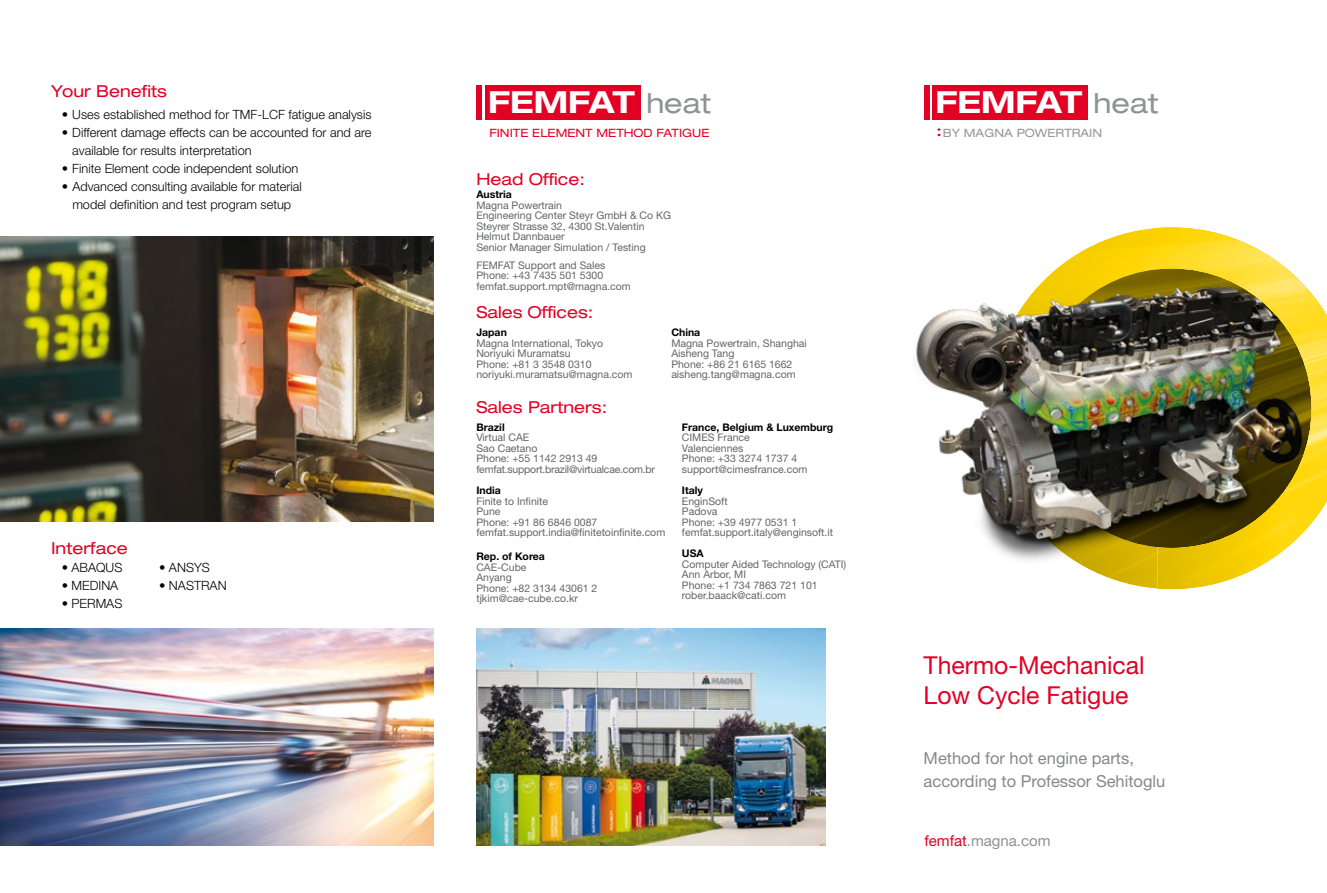
<style>
.page{position:relative;width:1327px;height:893px;background:#fff}
.page>*{position:absolute;margin:0;border:0;box-sizing:border-box;transform-origin:0 0}
.t1{font:700 expanded 30.45px "Helvetica Neue LT Pro";color:#fff}
.t2{font:24.75px/29.7px "Helvetica Neue LT Pro";color:#e20025}
.t3{font:expanded 16.5px "Helvetica Neue LT Pro";color:#e20025}
.t4{font:16.5px/22.5px "Helvetica Neue LT Pro";color:#87888a}
.t5{font:15px "Helvetica Neue LT Pro";color:#8f9193}
.t6{font:300 12.75px/18px "Helvetica Neue LT Pro";color:#000}
.t7{font:expanded 11.55px "Helvetica Neue LT Pro";color:#e20025}
.t8{font:expanded 11.55px "Helvetica Neue LT Pro";color:#989797}
.t9{font:10.5px/10.5px "Helvetica Neue LT Pro";color:#646567}
.t10{font:10.5px/10.5px "Helvetica Neue LT Pro";letter-spacing:-.02em;color:#646567}
.t11{font:700 10.5px "Helvetica Neue LT Pro";color:#000}
.s1{font-weight:400;font-size:27.6px;color:#8f9193}
.s2{color:#e20025}
</style>
<div class="page">
<img style="left:0;top:629px;width:434px;height:216px">
<svg style="left:937px;top:128px;width:3px;height:8px"></svg>
<img style="left:0;top:236px;width:434px;height:285px">
<div style="left:485px;top:85px;width:155px;height:35px;background:#e20025"></div>
<div style="left:476px;top:85px;width:6px;height:35px;background:#e20025"></div>
<div style="left:932px;top:85px;width:155px;height:35px;background:#e20025"></div>
<div style="left:923px;top:85px;width:6px;height:35px;background:#e20025"></div>
<img style="left:1083px;top:228px;width:74px;height:361px">
<img style="left:914px;top:239px;width:243px;height:327px">
<img style="left:1157px;top:227px;width:170px;height:362px">
<img style="left:476px;top:629px;width:349px;height:216px">
<h3 class="t3" style="left:51px;top:81px;width:117px">Your Benefits</h3>
<p class="t6" style="left:62px;top:106px;width:311px">• Uses established method for TMF-LCF fatigue analysis</p>
<p class="t6" style="left:72px;top:124px;width:301px;text-indent:-11px">• Different damage effects can be accounted for and are available for results interpretation</p>
<p class="t6" style="left:62px;top:160px;width:238px">• Finite Element code independent solution</p>
<p class="t6" style="left:62px;top:178px;width:242px;text-align:center">• Advanced consulting available for material model definition and test program setup</p>
<h3 class="t3" style="left:51px;top:538px;width:78px">Interface</h3>
<p class="t6" style="left:62px;top:559px;width:62px">• ABAQUS</p>
<p class="t6" style="left:159px;top:559px;width:52px">• ANSYS</p>
<p class="t6" style="left:62px;top:577px;width:58px">• MEDINA</p>
<p class="t6" style="left:159px;top:577px;width:69px">• NASTRAN</p>
<p class="t6" style="left:62px;top:595px;width:62px">• PERMAS</p>
<h1 class="t1" style="left:488px;top:82px;width:224px">FEMFAT <span class="s1">heat</span></h1>
<p class="t7" style="left:489px;top:125px;width:222px">FINITE ELEMENT METHOD FATIGUE</p>
<h3 class="t3" style="left:476px;top:168px;width:110px">Head Office:</h3>
<p class="t11" style="left:476px;top:188px;width:37px">Austria</p>
<p class="t9" style="left:476px;top:200px;width:196px">Magna Powertrain<br>Engineering Center Steyr GmbH &amp; Co KG<br>Steyrer Strasse 32, 4300 St.Valentin<br>Helmut Dannbauer<br>Senior Manager Simulation / Testing</p>
<p class="t9" style="left:476px;top:260px;width:156px">FEMFAT Support and Sales<br>Phone: +43 7435 501 5300 femfat.support.mpt@magna.com</p>
<h3 class="t3" style="left:476px;top:302px;width:118px">Sales Offices:</h3>
<p class="t11" style="left:476px;top:326px;width:32px">Japan</p>
<p class="t9" style="left:476px;top:338px;width:158px">Magna International, Tokyo<br>Noriyuki Muramatsu<br>Phone: +81 3 3548 0310 noriyuki.muramatsu@magna.com</p>
<p class="t11" style="left:671px;top:326px;width:30px">China</p>
<p class="t9" style="left:671px;top:338px;width:137px">Magna Powertrain, Shanghai<br>Aisheng Tang<br>Phone: +86 21 6165 1662 aisheng.tang@magna.com</p>
<h3 class="t3" style="left:476px;top:397px;width:132px">Sales Partners:</h3>
<p class="t11" style="left:476px;top:421px;width:30px">Brazil</p>
<p class="t10" style="left:476px;top:432px;width:180px">Virtual CAE<br>Sao Caetano<br>Phone: +55 1142 2913 49 femfat.support.brazil@virtualcae.com.br</p>
<p class="t11" style="left:476px;top:484px;width:26px">India</p>
<p class="t9" style="left:476px;top:495px;width:190px">Finite to Infinite<br>Pune<br>Phone: +91 86 6846 0087 femfat.support.india@finitetoinfinite.com</p>
<p class="t11" style="left:476px;top:550px;width:70px">Rep. of Korea</p>
<p class="t9" style="left:476px;top:561px;width:123px">CAE-Cube<br>Anyang<br>Phone: +82 3134 43061 2 tjkim@cae-cube.co.kr</p>
<p class="t11" style="left:682px;top:421px;width:153px">France, Belgium &amp; Luxemburg</p>
<p class="t9" style="left:682px;top:432px;width:127px">CIMES France<br>Valenciennes<br>Phone: +33 3274 1737 4 support@cimesfrance.com</p>
<p class="t11" style="left:682px;top:484px;width:22px">Italy</p>
<p class="t9" style="left:682px;top:495px;width:153px">EnginSoft<br>Padova<br>Phone: +39 4977 0531 1 femfat.support.italy@enginsoft.it</p>
<p class="t11" style="left:682px;top:547px;width:23px">USA</p>
<p class="t9" style="left:682px;top:558px;width:166px">Computer Aided Technology (CATI)<br>Ann Arbor, MI<br>Phone: +1 734 7863 721 101 rober.baack@cati.com</p>
<h1 class="t1" style="left:935px;top:82px;width:224px">FEMFAT <span class="s1">heat</span></h1>
<p class="t8" style="left:943px;top:126px;width:161px">BY MAGNA POWERTRAIN</p>
<h2 class="t2" style="left:923px;top:650px;width:222px">Thermo-Mechanical<br>Low Cycle Fatigue</h2>
<h3 class="t4" style="left:923px;top:747px;width:243px">Method for hot engine parts, according to Professor Sehitoglu</h3>
<h3 class="t5" style="left:924px;top:832px;width:128px"><span class="s2">femfat</span>.magna.com</h3>
</div>
